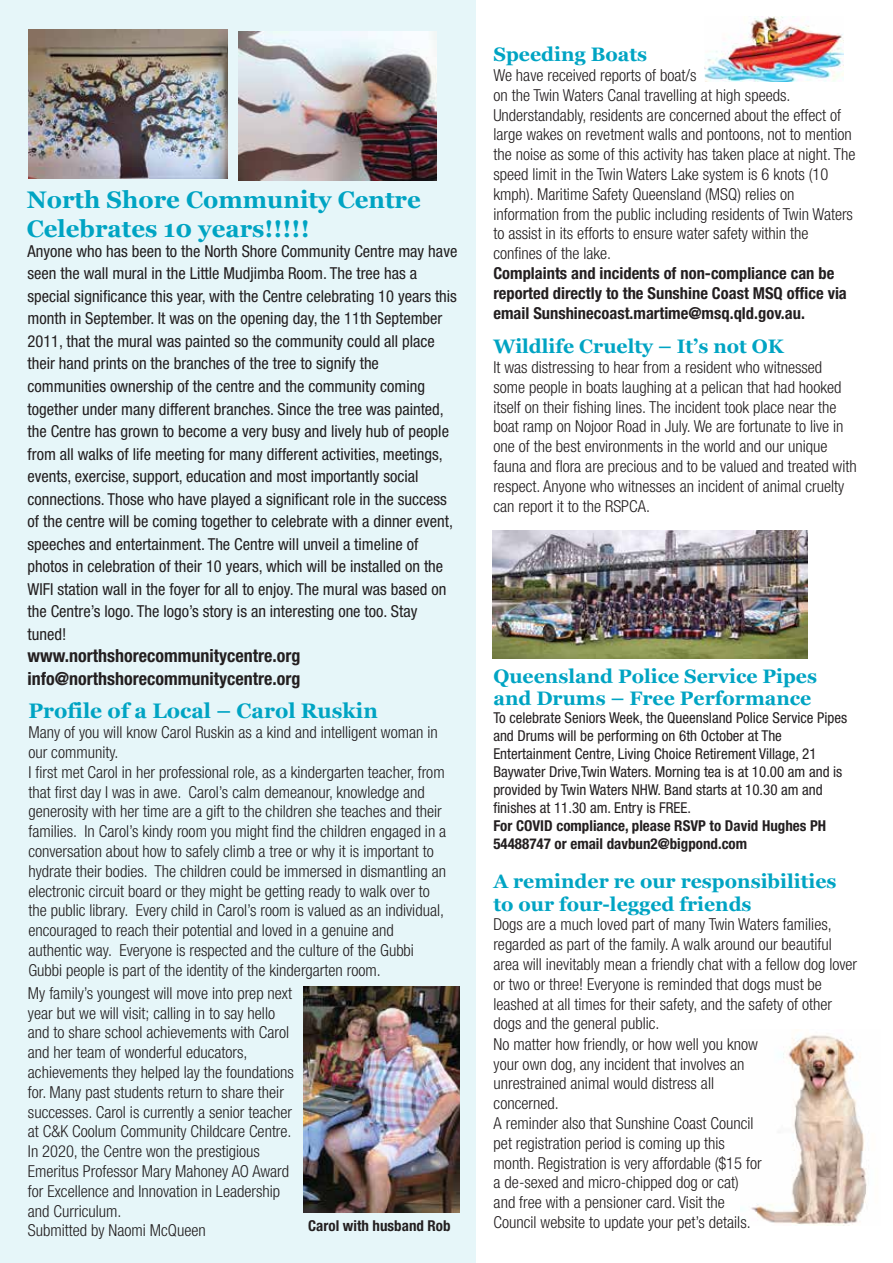
<style>
.page{position:relative;width:893px;height:1263px;background:#fff}
.page>*{position:absolute;margin:0;border:0;box-sizing:border-box;transform-origin:0 0}
.t1{font:700 24px/28.8px "Georgia";color:#00a4c3}
.t2{font:700 21px "Georgia";color:#00a4c3}
.t3{font:700 19.5px/22.5px "Georgia";color:#00a4c3}
.t4{font:700 condensed 18px/22.5px "Helvetica Neue LT Std";color:#231f20}
.t5{font:300 condensed 16.5px/19.8px "Helvetica Neue LT Std";color:#231f20}
.t6{font:condensed 16.5px/22.5px "Helvetica Neue LT Std";color:#231f20}
.t7{font:700 condensed 16.5px/19.8px "Helvetica Neue LT Std";color:#231f20}
.t8{font:condensed 15px/18px "Helvetica Neue LT Std";color:#231f20}
.t9{font:700 condensed 15px/18px "Helvetica Neue LT Std";color:#231f20}
</style>
<div class="page">
<div style="left:0;top:0;width:476px;height:1263px;background:#e6f6f9"></div>
<img style="left:29px;top:30px;width:199px;height:149px">
<img style="left:238px;top:31px;width:199px;height:149px">
<img style="left:740px;top:1035px;width:127px;height:190px">
<img style="left:704px;top:16px;width:139px;height:66px">
<img style="left:493px;top:530px;width:314px;height:129px">
<img style="left:304px;top:986px;width:156px;height:227px">
<h1 class="t1" style="left:27px;top:184px;width:396px">North Shore Community Centre<br>Celebrates 10 years!!!!!</h1>
<p class="t6" style="left:28px;top:240px;width:431px">Anyone who has been to the North Shore Community Centre may have seen the wall mural in the Little Mudjimba Room. The tree has a special significance this year, with the Centre celebrating 10 years this month in September. It was on the opening day, the 11th September 2011, that the mural was painted so the community could all place their hand prints on the branches of the tree to signify the communities ownership of the centre and the community coming together under many different branches. Since the tree was painted, the Centre has grown to become a very busy and lively hub of people from all walks of life meeting for many different activities, meetings, events, exercise, support, education and most importantly social connections. Those who have played a significant role in the success of the centre will be coming together to celebrate with a dinner event, speeches and entertainment. The Centre will unveil a timeline of photos in celebration of their 10 years, which will be installed on the WIFI station wall in the foyer for all to enjoy. The mural was based on the Centre’s logo. The logo’s story is an interesting one too. Stay tuned!</p>
<p class="t4" style="left:28px;top:644px;width:274px">www.northshorecommunitycentre.org info@northshorecommunitycentre.org</p>
<p class="t2" style="left:28px;top:695px;width:351px">Profile of a Local – Carol Ruskin</p>
<p class="t5" style="left:28px;top:722px;width:419px">Many of you will know Carol Ruskin as a kind and intelligent woman in our community.<br>I first met Carol in her professional role, as a kindergarten teacher, from that first day I was in awe. Carol’s calm demeanour, knowledge and generosity with her time are a gift to the children she teaches and their families. In Carol’s kindy room you might find the children engaged in a conversation about how to safely climb a tree or why it is important to hydrate their bodies. The children could be immersed in dismantling an electronic circuit board or they might be getting ready to walk over to the public library. Every child in Carol’s room is valued as an individual, encouraged to reach their potential and loved in a genuine and authentic way. Everyone is respected and the culture of the Gubbi Gubbi people is part of the identity of the kindergarten room.</p>
<p class="t5" style="left:28px;top:983px;width:267px">My family’s youngest will move into prep next year but we will visit; calling in to say hello and to share school achievements with Carol and her team of wonderful educators, achievements they helped lay the foundations for. Many past students return to share their successes. Carol is currently a senior teacher at C&amp;K Coolum Community Childcare Centre.<br>In 2020, the Centre won the prestigious Emeritus Professor Mary Mahoney AO Award for Excellence and Innovation in Leadership and Curriculum.<br>Submitted by Naomi McQueen</p>
<p class="t9" style="left:308px;top:1217px;width:144px">Carol with husband Rob</p>
<p class="t3" style="left:493px;top:42px;width:155px">Speeding Boats</p>
<p class="t5" style="left:493px;top:65px;width:364px">We have received reports of boat/s<br>on the Twin Waters Canal travelling at high speeds.<br>Understandably, residents are concerned about the effect of large wakes on revetment walls and pontoons, not to mention the noise as some of this activity has taken place at night. The speed limit in the Twin Waters Lake system is 6 knots (10 kmph). Maritime Safety Queensland (MSQ) relies on information from the public including residents of Twin Waters to assist in its efforts to ensure water safety within the confines of the lake.</p>
<p class="t7" style="left:493px;top:263px;width:355px">Complaints and incidents of non-compliance can be reported directly to the Sunshine Coast MSQ office via email Sunshinecoast.martime@msq.qld.gov.au.</p>
<p class="t3" style="left:493px;top:334px;width:292px">Wildlife Cruelty – It’s not OK</p>
<p class="t5" style="left:493px;top:357px;width:365px">It was distressing to hear from a resident who witnessed some people in boats laughing at a pelican that had hooked itself on their fishing lines. The incident took place near the boat ramp on Nojoor Road in July. We are fortunate to live in one of the best environments in the world and our unique fauna and flora are precious and to be valued and treated with respect. Anyone who witnesses an incident of animal cruelty can report it to the RSPCA.</p>
<p class="t3" style="left:493px;top:664px;width:325px">Queensland Police Service Pipes and Drums – Free Performance</p>
<p class="t8" style="left:493px;top:709px;width:355px">To celebrate Seniors Week, the Queensland Police Service Pipes and Drums will be performing on 6th October at The Entertainment Centre, Living Choice Retirement Village, 21<br>Baywater Drive,Twin Waters. Morning tea is at 10.00 am and is provided by Twin Waters NHW. Band starts at 10.30 am and finishes at 11.30 am. Entry is FREE.</p>
<p class="t9" style="left:493px;top:817px;width:334px">For COVID compliance, please RSVP to David Hughes PH<br>54488747 or email davbun2@bigpond.com</p>
<p class="t3" style="left:493px;top:869px;width:345px">A reminder re our responsibilities to our four-legged friends</p>
<p class="t5" style="left:493px;top:914px;width:365px">Dogs are a much loved part of many Twin Waters families, regarded as part of the family. A walk around our beautiful area will inevitably mean a friendly chat with a fellow dog lover or two or three! Everyone is reminded that dogs must be leashed at all times for their safety, and the safety of other dogs and the general public.</p>
<p class="t5" style="left:494px;top:1034px;width:270px">No matter how friendly, or how well you know your own dog, any incident that involves an unrestrained animal would distress all concerned.<br>A reminder also that Sunshine Coast Council pet registration period is coming up this month. Registration is very affordable ($15 for a de-sexed and micro-chipped dog or cat) and free with a pensioner card. Visit the Council website to update your pet’s details.</p>
</div>
